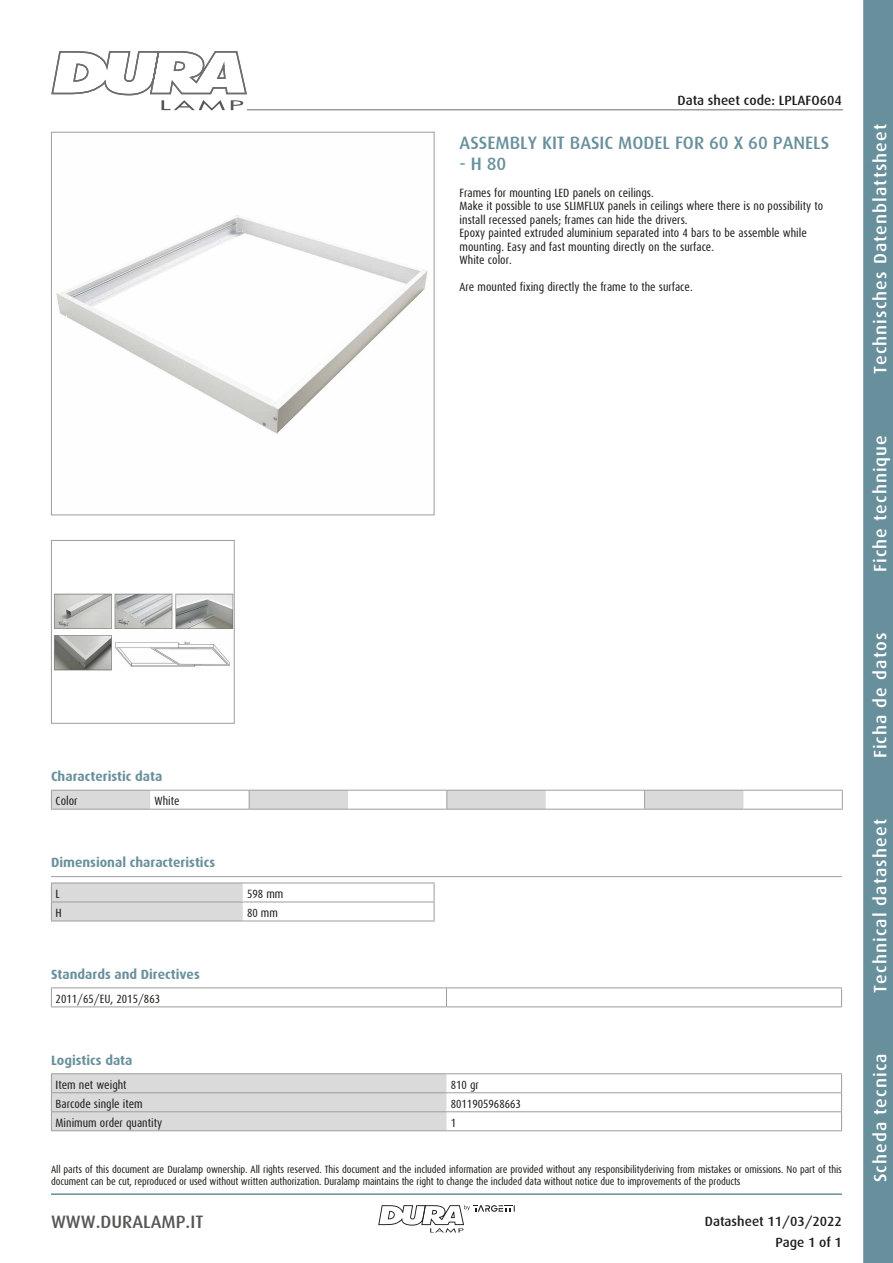
<style>
.page{position:relative;width:893px;height:1263px;background:#fff}
.page>*{position:absolute;margin:0;border:0;box-sizing:border-box;transform-origin:0 0}
.t1{font:500 18px "Dax";letter-spacing:.06em;color:#fff}
.t2{font:500 18px "Dax";color:#68909c}
.t3{font:500 18px "Dax";color:#575756}
.t4{font:700 13.5px "Dax";color:#68909c}
.t5{font:500 13.5px/21.3px "Dax";color:#1d1d1b;text-align:right}
.t6{font:12px/13.5px "Dax Condensed";color:#1d1d1b}
.t7{font:10.5px/12px "Dax Condensed";letter-spacing:-.01em;color:#1d1d1b}
</style>
<div class="page">
<svg style="left:863px;top:0;width:30px;height:1263px;background:#6b929e"></svg>
<hr style="left:51px;top:1193px;width:791px;height:2px;background:#68909c">
<svg style="left:51px;top:51px;width:197px;height:60px"></svg>
<svg style="left:378px;top:1205px;width:137px;height:28px"></svg>
<hr style="left:247px;top:109px;width:596px;height:1px;background:#9d9d9c">
<img style="left:56px;top:215px;width:372px;height:219px">
<div style="left:51px;top:132px;width:383px;height:383px;border:1px solid #9d9d9c"></div>
<img style="left:54px;top:593px;width:179px;height:78px">
<div style="left:51px;top:540px;width:184px;height:184px;border:1px solid #9d9d9c"></div>
<hr style="left:743px;top:790px;width:100px;height:1px;background:#9d9d9c">
<svg style="left:842px;top:790px;width:1px;height:19px"></svg>
<hr style="left:51px;top:809px;width:99px;height:1px;background:#9d9d9c">
<hr style="left:150px;top:809px;width:99px;height:1px;background:#9d9d9c">
<hr style="left:348px;top:809px;width:99px;height:1px;background:#9d9d9c">
<hr style="left:546px;top:809px;width:99px;height:1px;background:#9d9d9c">
<hr style="left:743px;top:809px;width:100px;height:1px;background:#9d9d9c">
<hr style="left:249px;top:809px;width:99px;height:1px;background:#9d9d9c">
<hr style="left:447px;top:809px;width:99px;height:1px;background:#9d9d9c">
<svg style="left:51px;top:790px;width:692px;height:19px"></svg>
<hr style="left:645px;top:809px;width:98px;height:1px;background:#9d9d9c">
<hr style="left:51px;top:882px;width:192px;height:1px;background:#9d9d9c">
<hr style="left:243px;top:882px;width:191px;height:1px;background:#9d9d9c">
<svg style="left:51px;top:883px;width:192px;height:38px;background:#d6d6d6"></svg>
<hr style="left:243px;top:902px;width:191px;height:1px;background:#9d9d9c">
<svg style="left:434px;top:883px;width:1px;height:38px"></svg>
<hr style="left:51px;top:921px;width:192px;height:1px;background:#9d9d9c">
<hr style="left:243px;top:921px;width:191px;height:1px;background:#9d9d9c">
<hr style="left:51px;top:876px;width:791px;height:1px;background:#9d9d9c">
<hr style="left:51px;top:987px;width:395px;height:1px;background:#9d9d9c">
<svg style="left:51px;top:988px;width:1px;height:18px"></svg>
<hr style="left:446px;top:987px;width:396px;height:1px;background:#9d9d9c">
<svg style="left:446px;top:988px;width:1px;height:18px"></svg>
<svg style="left:841px;top:988px;width:1px;height:18px"></svg>
<hr style="left:51px;top:1006px;width:395px;height:1px;background:#9d9d9c">
<hr style="left:446px;top:1006px;width:396px;height:1px;background:#9d9d9c">
<hr style="left:446px;top:1073px;width:396px;height:1px;background:#9d9d9c">
<hr style="left:446px;top:1092px;width:396px;height:1px;background:#9d9d9c">
<hr style="left:446px;top:1111px;width:396px;height:1px;background:#9d9d9c">
<svg style="left:841px;top:1074px;width:1px;height:56px"></svg>
<hr style="left:446px;top:1130px;width:396px;height:1px;background:#9d9d9c">
<hr style="left:51px;top:1073px;width:395px;height:1px;background:#9d9d9c">
<svg style="left:51px;top:1074px;width:395px;height:56px;background:#d6d6d6"></svg>
<hr style="left:51px;top:1130px;width:395px;height:1px;background:#9d9d9c">
<p class="t5" style="left:677px;top:90px;width:166px">Data sheet code: LPLAFO604</p>
<h1 class="t2" style="left:460px;top:132px;width:371px">ASSEMBLY KIT BASIC MODEL FOR 60 X 60 PANELS</h1>
<h1 class="t2" style="left:460px;top:154px;width:48px">- H 80</h1>
<p class="t6" style="left:460px;top:186px;width:365px">Frames for mounting LED panels on ceilings.<br>Make it possible to use SLIMFLUX panels in ceilings where there is no possibility to install recessed panels; frames can hide the drivers.<br>Epoxy painted extruded aluminium separated into 4 bars to be assemble while mounting. Easy and fast mounting directly on the surface.<br>White color.</p>
<p class="t6" style="left:460px;top:280px;width:235px">Are mounted fixing directly the frame to the surface.</p>
<p class="t4" style="left:51px;top:769px;width:113px">Characteristic data</p>
<p class="t6" style="left:56px;top:794px;width:23px">Color</p>
<p class="t6" style="left:155px;top:794px;width:27px">White</p>
<p class="t4" style="left:51px;top:854px;width:166px">Dimensional characteristics</p>
<p class="t6" style="left:56px;top:887px;width:6px">L</p>
<p class="t6" style="left:247px;top:887px;width:38px">598 mm</p>
<p class="t6" style="left:56px;top:906px;width:8px">H</p>
<p class="t6" style="left:247px;top:906px;width:32px">80 mm</p>
<p class="t4" style="left:51px;top:966px;width:150px">Standards and Directives</p>
<p class="t6" style="left:56px;top:992px;width:106px">2011/65/EU, 2015/863</p>
<p class="t4" style="left:51px;top:1052px;width:83px">Logistics data</p>
<p class="t6" style="left:56px;top:1078px;width:72px">Item net weight</p>
<p class="t6" style="left:451px;top:1078px;width:30px">810 gr</p>
<p class="t6" style="left:56px;top:1097px;width:89px">Barcode single item</p>
<p class="t6" style="left:451px;top:1097px;width:72px">8011905968663</p>
<p class="t6" style="left:56px;top:1116px;width:108px">Minimum order quantity</p>
<p class="t6" style="left:451px;top:1116px;width:7px">1</p>
<p class="t7" style="left:51px;top:1163px;width:792px">All parts of this document are Duralamp ownership. All rights reserved. This document and the included information are provided without any responsibilityderiving from mistakes or omissions. No part of this document can be cut, reproduced or used without written authorization. Duralamp maintains the right to change the included data without notice due to improvements of the products</p>
<h1 class="t3" style="left:51px;top:1212px;width:154px">WWW.DURALAMP.IT</h1>
<p class="t5" style="left:705px;top:1211px;width:139px">Datasheet 11/03/2022<br>Page 1 of 1</p>
<h1 class="t1" style="left:870px;top:374px;width:252px;rotate:-90deg">Technisches Datenblattsheet</h1>
<h1 class="t1" style="left:870px;top:572px;width:139px;rotate:-90deg">Fiche technique</h1>
<h1 class="t1" style="left:870px;top:758px;width:127px;rotate:-90deg">Ficha de datos</h1>
<h1 class="t1" style="left:870px;top:993px;width:175px;rotate:-90deg">Technical datasheet</h1>
<h1 class="t1" style="left:870px;top:1182px;width:130px;rotate:-90deg">Scheda tecnica</h1>
</div>
